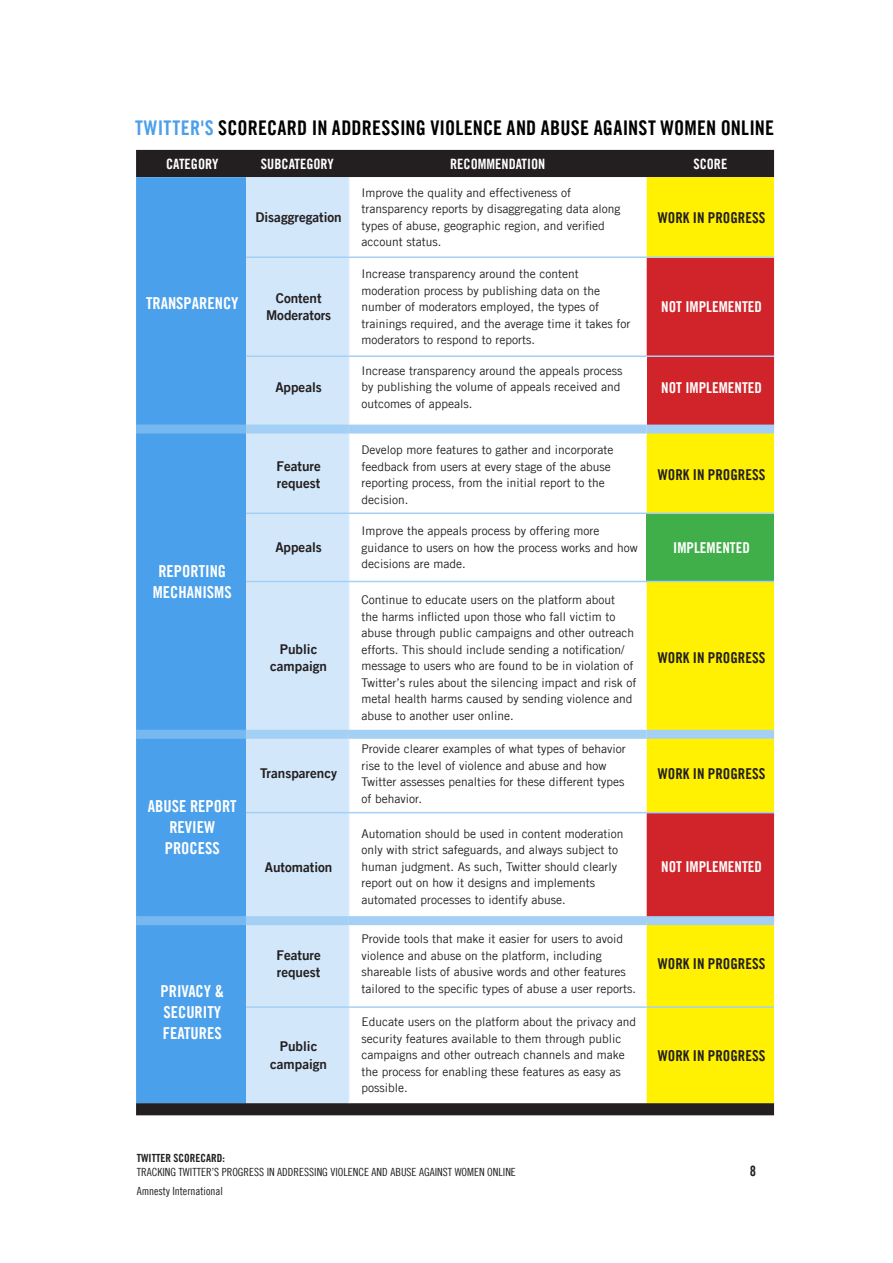
<style>
.page{position:relative;width:893px;height:1263px;background:#fff}
.page>*{position:absolute;margin:0;border:0;box-sizing:border-box;transform-origin:0 0}
.t1{font:20.25px "Amnesty Trade Gothic Bd Cn 20";letter-spacing:.01em;color:#000}
.body_text{font:16.5px/21px "Amnesty Trade Gothic Bd Cn 20";color:#fff;text-align:center}
.body_text-2{font:15px "Amnesty Trade Gothic Bd Cn 20";color:#231f20}
.body_text-3{font:15px "Amnesty Trade Gothic Bd Cn 20";color:#fff}
.body_text-4{font:14.25px "Amnesty Trade Gothic Bd Cn 20";color:#fff}
.t2{font:14.25px "Amnesty Trade Gothic Bd Cn 20";color:#231f20}
.body_text-5{font:13.5px/17.2px "Amnesty Trade Gothic Bd 2";color:#231f20;text-align:center}
.body_text-6{font:12px/16.5px "Amnesty Trade Gothic";color:#231f20}
.t3{font:11.25px/19.2px "Amnesty Trade Gothic Cn 18";color:#231f20}
.t4{font:11.25px "Amnesty Trade Gothic Bd Cn 20";color:#231f20}
.s1{color:#4ba0eb}
</style>
<div class="page">
<div style="left:136px;top:150px;width:638px;height:965px;background:#231f20"></div>
<div style="left:136px;top:177px;width:110px;height:926px;background:#4ba0eb"></div>
<div style="left:246px;top:177px;width:102px;height:926px;background:#d2e7fa"></div>
<svg style="left:350px;top:177px;width:297px;height:926px"></svg>
<div style="left:647px;top:177px;width:127px;height:79px;background:#fff101"></div>
<div style="left:349px;top:257px;width:298px;height:99px;background:#fff"></div>
<svg style="left:647px;top:258px;width:127px;height:472px;background:#eb9a12"></svg>
<div style="left:349px;top:356px;width:298px;height:73px;background:#fff"></div>
<div style="left:647px;top:513px;width:127px;height:68px;background:#40ae49"></div>
<svg style="left:647px;top:739px;width:127px;height:364px;background:#f1b40d"></svg>
<div style="left:136px;top:425px;width:110px;height:9px;background:#78b8f0"></div>
<div style="left:136px;top:730px;width:110px;height:9px;background:#78b8f0"></div>
<div style="left:136px;top:916px;width:110px;height:9px;background:#78b8f0"></div>
<hr style="left:348px;top:177px;width:2px;height:79px;background:#dbecfb">
<hr style="left:348px;top:258px;width:2px;height:97px;background:#dbecfb">
<hr style="left:348px;top:357px;width:2px;height:68px;background:#dbecfb">
<hr style="left:246px;top:256px;width:103px;height:2px;background:#a5d0f5">
<hr style="left:349px;top:256px;width:298px;height:2px;background:#a5d0f5">
<hr style="left:246px;top:355px;width:103px;height:2px;background:#a5d0f5">
<hr style="left:349px;top:355px;width:298px;height:2px;background:#a5d0f5">
<div style="left:246px;top:425px;width:103px;height:9px;background:#a5d0f5"></div>
<div style="left:349px;top:425px;width:298px;height:9px;background:#a5d0f5"></div>
<hr style="left:348px;top:434px;width:2px;height:78px;background:#dbecfb">
<hr style="left:348px;top:514px;width:2px;height:67px;background:#dbecfb">
<hr style="left:348px;top:582px;width:2px;height:148px;background:#dbecfb">
<hr style="left:246px;top:512px;width:103px;height:2px;background:#a5d0f5">
<hr style="left:349px;top:512px;width:298px;height:2px;background:#a5d0f5">
<hr style="left:246px;top:581px;width:103px;height:1px;background:#a5d0f5">
<hr style="left:349px;top:581px;width:298px;height:1px;background:#a5d0f5">
<div style="left:246px;top:730px;width:103px;height:9px;background:#a5d0f5"></div>
<div style="left:349px;top:730px;width:298px;height:9px;background:#a5d0f5"></div>
<hr style="left:348px;top:739px;width:2px;height:73px;background:#dbecfb">
<hr style="left:348px;top:813px;width:2px;height:103px;background:#dbecfb">
<hr style="left:246px;top:812px;width:103px;height:1px;background:#a5d0f5">
<hr style="left:349px;top:812px;width:298px;height:1px;background:#a5d0f5">
<div style="left:246px;top:916px;width:103px;height:9px;background:#a5d0f5"></div>
<div style="left:349px;top:916px;width:298px;height:9px;background:#a5d0f5"></div>
<hr style="left:348px;top:925px;width:2px;height:81px;background:#dbecfb">
<hr style="left:348px;top:1008px;width:2px;height:95px;background:#dbecfb">
<hr style="left:246px;top:1006px;width:103px;height:2px;background:#a5d0f5">
<hr style="left:349px;top:1006px;width:298px;height:2px;background:#a5d0f5">
<hr style="left:647px;top:256px;width:127px;height:2px;background:#a5d0f5">
<hr style="left:647px;top:355px;width:127px;height:2px;background:#a5d0f5">
<hr style="left:647px;top:512px;width:127px;height:2px;background:#a5d0f5">
<hr style="left:647px;top:581px;width:127px;height:1px;background:#a5d0f5">
<hr style="left:647px;top:812px;width:127px;height:1px;background:#a5d0f5">
<hr style="left:647px;top:1006px;width:127px;height:2px;background:#a5d0f5">
<div style="left:647px;top:425px;width:127px;height:9px;background:#a5d0f5"></div>
<div style="left:647px;top:730px;width:127px;height:9px;background:#a5d0f5"></div>
<div style="left:647px;top:916px;width:127px;height:9px;background:#a5d0f5"></div>
<p class="t1" style="left:135px;top:115px;width:640px"><span class="s1">TWITTER'S</span> SCORECARD IN ADDRESSING VIOLENCE AND ABUSE AGAINST WOMEN ONLINE</p>
<p class="body_text-4" style="left:166px;top:155px;width:54px">CATEGORY</p>
<p class="body_text-4" style="left:261px;top:155px;width:74px">SUBCATEGORY</p>
<p class="body_text-4" style="left:450px;top:155px;width:97px">RECOMMENDATION</p>
<p class="body_text-4" style="left:693px;top:155px;width:36px">SCORE</p>
<p class="body_text-5" style="left:256px;top:208px;width:88px">Disaggregation</p>
<p class="body_text" style="left:146px;top:293px;width:94px">TRANSPARENCY</p>
<p class="body_text" style="left:153px;top:561px;width:80px">REPORTING<br>MECHANISMS</p>
<p class="body_text-5" style="left:266px;top:289px;width:67px">Content<br>Moderators</p>
<p class="body_text-5" style="left:275px;top:378px;width:48px">Appeals</p>
<p class="body_text-5" style="left:277px;top:457px;width:46px;text-align:left">Feature request</p>
<p class="body_text-5" style="left:275px;top:539px;width:48px">Appeals</p>
<p class="body_text-5" style="left:270px;top:640px;width:59px">Public campaign</p>
<p class="body_text" style="left:148px;top:796px;width:90px">ABUSE REPORT<br>REVIEW<br>PROCESS</p>
<p class="body_text-5" style="left:260px;top:765px;width:79px">Transparency</p>
<p class="body_text-5" style="left:265px;top:858px;width:69px">Automation</p>
<p class="body_text" style="left:161px;top:980px;width:65px;text-align:left">PRIVACY &amp;<br>SECURITY<br>FEATURES</p>
<p class="body_text-5" style="left:277px;top:946px;width:46px;text-align:left">Feature request</p>
<p class="body_text-5" style="left:270px;top:1038px;width:59px">Public campaign</p>
<p class="body_text-6" style="left:362px;top:184px;width:260px">Improve the quality and effectiveness of transparency reports by disaggregating data along types of abuse, geographic region, and verified account status.</p>
<p class="body_text-6" style="left:362px;top:265px;width:270px">Increase transparency around the content moderation process by publishing data on the number of moderators employed, the types of trainings required, and the average time it takes for moderators to respond to reports.</p>
<p class="body_text-6" style="left:362px;top:362px;width:262px">Increase transparency around the appeals process by publishing the volume of appeals received and outcomes of appeals.</p>
<p class="body_text-6" style="left:362px;top:441px;width:253px">Develop more features to gather and incorporate feedback from users at every stage of the abuse reporting process, from the initial report to the decision.</p>
<p class="body_text-6" style="left:362px;top:522px;width:278px">Improve the appeals process by offering more guidance to users on how the process works and how decisions are made.</p>
<p class="body_text-6" style="left:362px;top:592px;width:276px">Continue to educate users on the platform about<br>the harms inflicted upon those who fall victim to abuse through public campaigns and other outreach efforts. This should include sending a notification/ message to users who are found to be in violation of Twitter’s rules about the silencing impact and risk of metal health harms caused by sending violence and abuse to another user online.</p>
<p class="body_text-6" style="left:362px;top:740px;width:266px">Provide clearer examples of what types of behavior rise to the level of violence and abuse and how Twitter assesses penalties for these different types of behavior.</p>
<p class="body_text-6" style="left:362px;top:825px;width:263px">Automation should be used in content moderation only with strict safeguards, and always subject to human judgment. As such, Twitter should clearly report out on how it designs and implements automated processes to identify abuse.</p>
<p class="body_text-6" style="left:362px;top:931px;width:276px">Provide tools that make it easier for users to avoid violence and abuse on the platform, including shareable lists of abusive words and other features tailored to the specific types of abuse a user reports.</p>
<p class="body_text-6" style="left:362px;top:1014px;width:276px">Educate users on the platform about the privacy and security features available to them through public campaigns and other outreach channels and make the process for enabling these features as easy as possible.</p>
<p class="body_text-2" style="left:658px;top:208px;width:109px">WORK IN PROGRESS</p>
<p class="body_text-3" style="left:661px;top:298px;width:102px">NOT IMPLEMENTED</p>
<p class="body_text-3" style="left:661px;top:378px;width:102px">NOT IMPLEMENTED</p>
<p class="body_text-2" style="left:658px;top:465px;width:109px">WORK IN PROGRESS</p>
<p class="body_text-3" style="left:673px;top:538px;width:78px">IMPLEMENTED</p>
<p class="body_text-2" style="left:658px;top:649px;width:109px">WORK IN PROGRESS</p>
<p class="body_text-2" style="left:658px;top:764px;width:109px">WORK IN PROGRESS</p>
<p class="body_text-3" style="left:661px;top:857px;width:102px">NOT IMPLEMENTED</p>
<p class="body_text-2" style="left:658px;top:955px;width:109px">WORK IN PROGRESS</p>
<p class="body_text-2" style="left:658px;top:1046px;width:109px">WORK IN PROGRESS</p>
<p class="t4" style="left:137px;top:1151px;width:90px">TWITTER SCORECARD:</p>
<p class="t3" style="left:137px;top:1162px;width:381px">TRACKING TWITTER’S PROGRESS IN ADDRESSING VIOLENCE AND ABUSE AGAINST WOMEN ONLINE<br>Amnesty International</p>
<p class="t2" style="left:750px;top:1162px;width:8px">8</p>
</div>
